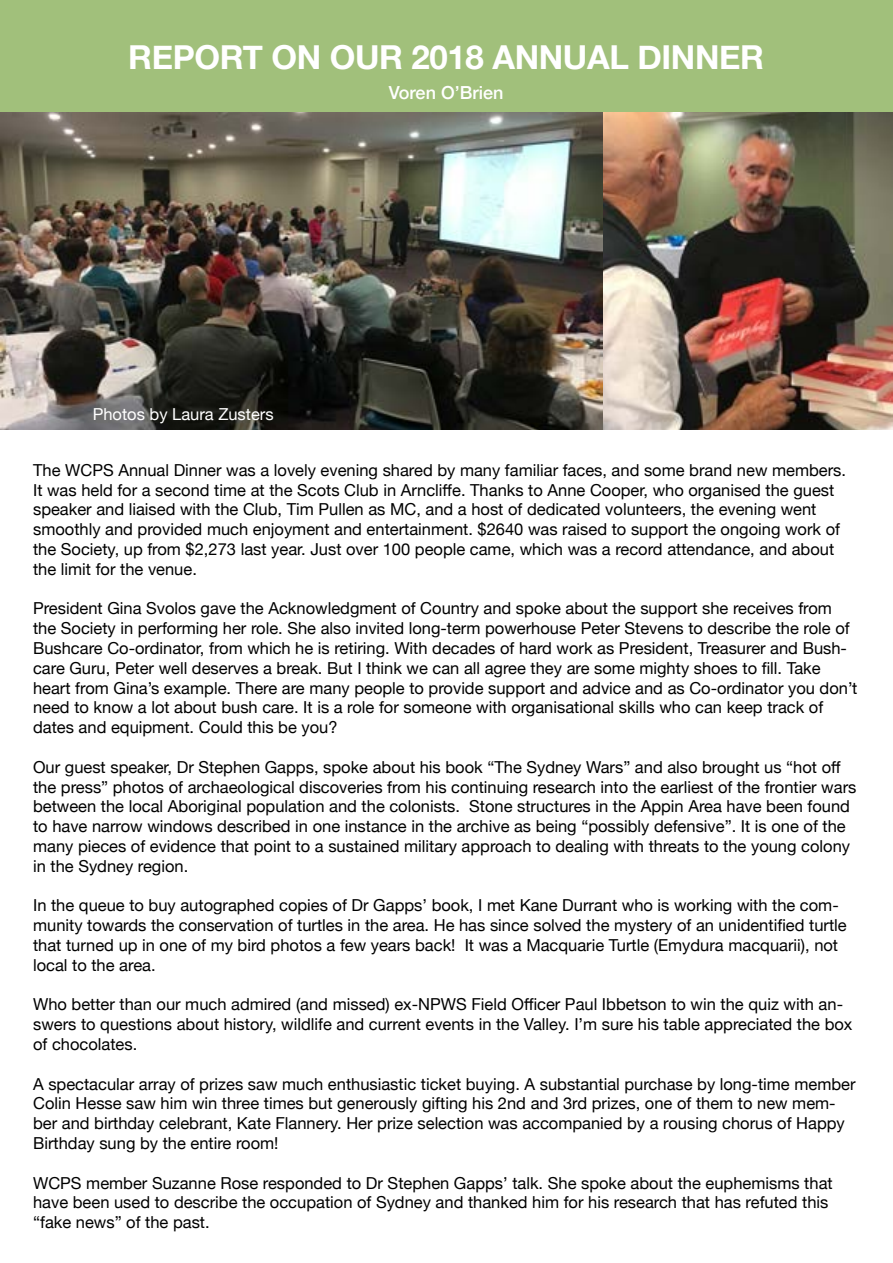
<style>
.page{position:relative;width:893px;height:1263px;background:#fff}
.page>*{position:absolute;margin:0;border:0;box-sizing:border-box;transform-origin:0 0}
.t1{font:700 33px "Helvetica Neue";letter-spacing:-.01em;color:#fff}
.t2{font:500 18px "Helvetica Neue";color:#fff}
.t3{font:16.5px/19.8px "Helvetica Neue";color:#000}
.t4{font:16.5px "Helvetica Neue";color:#fff}
</style>
<div class="page">
<div style="left:0;top:0;width:893px;height:113px;background:#a1c07b"></div>
<img style="left:0;top:112px;width:893px;height:318px">
<h1 class="t1" style="left:128px;top:31px;width:637px">REPORT ON OUR 2018 ANNUAL DINNER</h1>
<p class="t2" style="left:389px;top:78px;width:116px">Voren O’Brien</p>
<p class="t4" style="left:93px;top:402px;width:182px">Photos by Laura Zusters</p>
<p class="t3" style="left:33px;top:461px;width:814px">The WCPS Annual Dinner was a lovely evening shared by many familiar faces, and some brand new members.<br>It was held for a second time at the Scots Club in Arncliffe. Thanks to Anne Cooper, who organised the guest speaker and liaised with the Club, Tim Pullen as MC, and a host of dedicated volunteers, the evening went smoothly and provided much enjoyment and entertainment. $2640 was raised to support the ongoing work of the Society, up from $2,273 last year. Just over 100 people came, which was a record attendance, and about the limit for the venue.</p>
<p class="t3" style="left:33px;top:600px;width:826px">President Gina Svolos gave the Acknowledgment of Country and spoke about the support she receives from the Society in performing her role. She also invited long-term powerhouse Peter Stevens to describe the role of Bushcare Co-ordinator, from which he is retiring. With decades of hard work as President, Treasurer and Bush&shy;care Guru, Peter well deserves a break. But I think we can all agree they are some mighty shoes to fill. Take heart from Gina’s example. There are many people to provide support and advice and as Co-ordinator you don’t need to know a lot about bush care. It is a role for someone with organisational skills who can keep track of dates and equipment. Could this be you?</p>
<p class="t3" style="left:33px;top:758px;width:825px">Our guest speaker, Dr Stephen Gapps, spoke about his book “The Sydney Wars” and also brought us “hot off the press” photos of archaeological discoveries from his continuing research into the earliest of the frontier wars between the local Aboriginal population and the colonists. Stone structures in the Appin Area have been found to have narrow windows described in one instance in the archive as being “possibly defensive”. It is one of the many pieces of evidence that point to a sustained military approach to dealing with threats to the young colony in the Sydney region.</p>
<p class="t3" style="left:33px;top:897px;width:815px">In the queue to buy autographed copies of Dr Gapps’ book, I met Kane Durrant who is working with the com&shy;munity towards the conservation of turtles in the area. He has since solved the mystery of an unidentified turtle that turned up in one of my bird photos a few years back! It was a Macquarie Turtle (Emydura macquarii), not local to the area.</p>
<p class="t3" style="left:33px;top:996px;width:821px">Who better than our much admired (and missed) ex-NPWS Field Officer Paul Ibbetson to win the quiz with an&shy;swers to questions about history, wildlife and current events in the Valley. I’m sure his table appreciated the box of chocolates.</p>
<p class="t3" style="left:33px;top:1075px;width:824px">A spectacular array of prizes saw much enthusiastic ticket buying. A substantial purchase by long-time member Colin Hesse saw him win three times but generously gifting his 2nd and 3rd prizes, one of them to new mem&shy;ber and birthday celebrant, Kate Flannery. Her prize selection was accompanied by a rousing chorus of Happy Birthday sung by the entire room!</p>
<p class="t3" style="left:33px;top:1174px;width:801px">WCPS member Suzanne Rose responded to Dr Stephen Gapps’ talk. She spoke about the euphemisms that have been used to describe the occupation of Sydney and thanked him for his research that has refuted this “fake news” of the past.</p>
</div>
